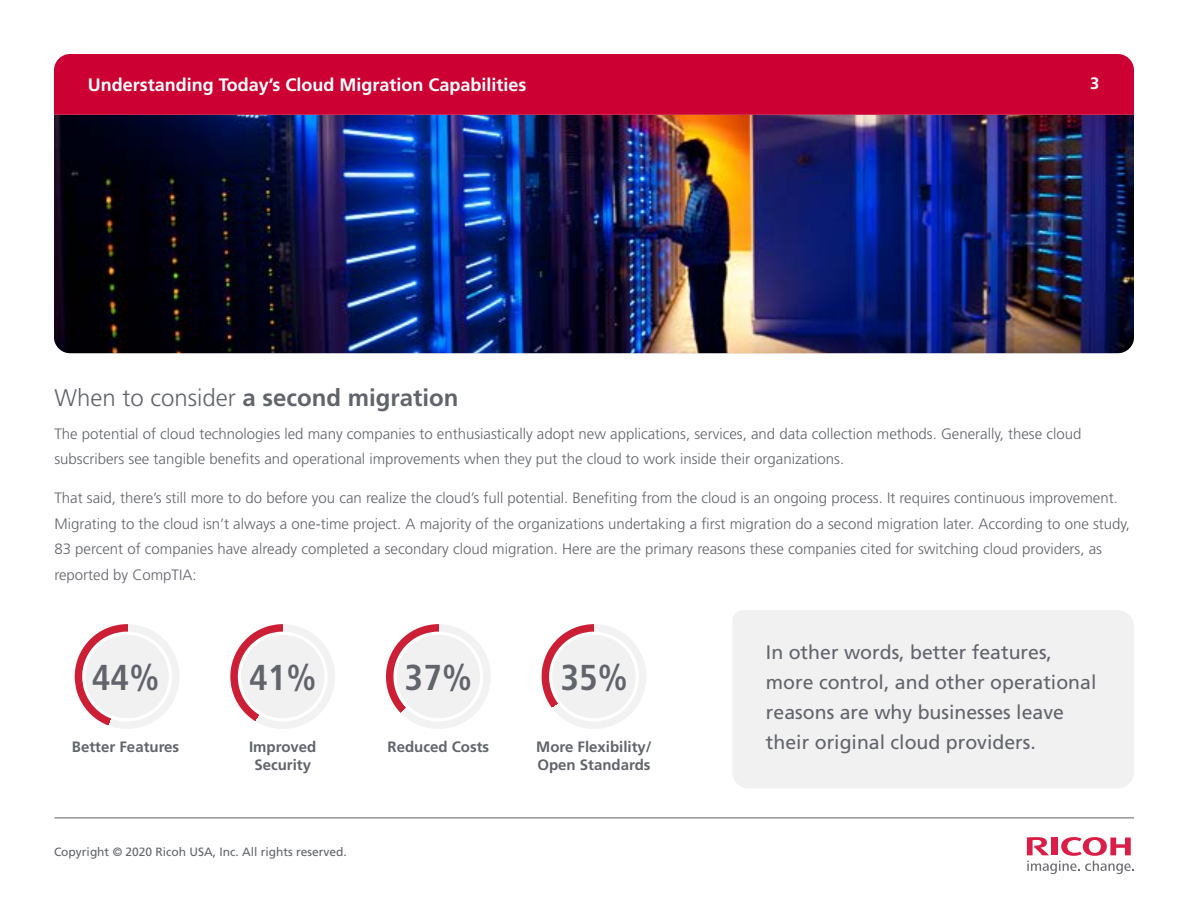
<style>
.page{position:relative;width:1188px;height:918px;background:#fff}
.page>*{position:absolute;margin:0;border:0;box-sizing:border-box;transform-origin:0 0}
.t1{font:700 condensed 36px "Frutiger LT Std";color:#61646a}
.t2{font:700 24px "Frutiger LT Std";color:#61646a}
.t3{font:19.5px/30px "Frutiger LT Std";color:#61646a}
.t4{font:700 18px "Frutiger LT Std";color:#fff}
.t5{font:700 16.5px "Frutiger LT Std";color:#fff}
.t6{font:300 15px/25.5px "Frutiger LT Std";color:#61646a}
.t7{font:700 15px/18px "Frutiger LT Std";color:#61646a;text-align:center}
.t8{font:12px "Frutiger LT Std";color:#61646a}
.s1{font-weight:300}
</style>
<div class="page">
<img style="left:54px;top:115px;width:1080px;height:238px">
<svg style="left:1027px;top:837px;width:107px;height:37px"></svg>
<hr style="left:54px;top:818px;width:1080px;height:1px;background:#61646a">
<div style="left:54px;top:54px;width:1080px;height:61px;background:#c03"></div>
<div style="left:732px;top:610px;width:402px;height:178px;background:#f1f1f2"></div>
<svg style="left:75px;top:624px;width:104px;height:105px"></svg>
<div style="left:85px;top:635px;width:84px;height:83px;background:#f1f1f2;border-radius:42px"></div>
<svg style="left:230px;top:624px;width:105px;height:105px"></svg>
<div style="left:241px;top:635px;width:83px;height:83px;background:#f1f1f2;border-radius:42px"></div>
<svg style="left:386px;top:624px;width:105px;height:105px"></svg>
<div style="left:397px;top:635px;width:83px;height:83px;background:#f1f1f2;border-radius:42px"></div>
<svg style="left:542px;top:624px;width:104px;height:105px"></svg>
<div style="left:552px;top:635px;width:84px;height:83px;background:#f1f1f2;border-radius:42px"></div>
<p class="t4" style="left:88px;top:74px;width:440px">Understanding Today’s Cloud Migration Capabilities</p>
<p class="t5" style="left:1090px;top:74px;width:11px">3</p>
<h2 class="t2" style="left:54px;top:383px;width:406px"><span class="s1">When to consider</span> a second migration</h2>
<p class="t6" style="left:54px;top:421px;width:1029px">The potential of cloud technologies led many companies to enthusiastically adopt new applications, services, and data collection methods. Generally, these cloud subscribers see tangible benefits and operational improvements when they put the cloud to work inside their organizations.</p>
<p class="t6" style="left:54px;top:486px;width:1077px">That said, there’s still more to do before you can realize the cloud’s full potential. Benefiting from the cloud is an ongoing process. It requires continuous improvement.<br>Migrating to the cloud isn’t always a one-time project. A majority of the organizations undertaking a first migration do a second migration later. According to one study, 83 percent of companies have already completed a secondary cloud migration. Here are the primary reasons these companies cited for switching cloud providers, as reported by CompTIA:</p>
<h1 class="t1" style="left:92px;top:656px;width:69px">44%</h1>
<h1 class="t1" style="left:249px;top:656px;width:69px">41%</h1>
<h1 class="t1" style="left:405px;top:656px;width:69px">37%</h1>
<h1 class="t1" style="left:560px;top:656px;width:69px">35%</h1>
<h3 class="t3" style="left:766px;top:637px;width:332px">In other words, better features, more control, and other operational reasons are why businesses leave</h3>
<p class="t7" style="left:72px;top:738px;width:109px">Better Features</p>
<h3 class="t3" style="left:766px;top:727px;width:271px">their original cloud providers.</h3>
<p class="t7" style="left:249px;top:738px;width:69px">Improved<br>Security</p>
<p class="t7" style="left:388px;top:738px;width:103px">Reduced Costs</p>
<p class="t7" style="left:536px;top:738px;width:117px;text-align:left">More Flexibility/<br>Open Standards</p>
<p class="t8" style="left:54px;top:845px;width:294px">Copyright © 2020 Ricoh USA, Inc. All rights reserved.</p>
</div>
